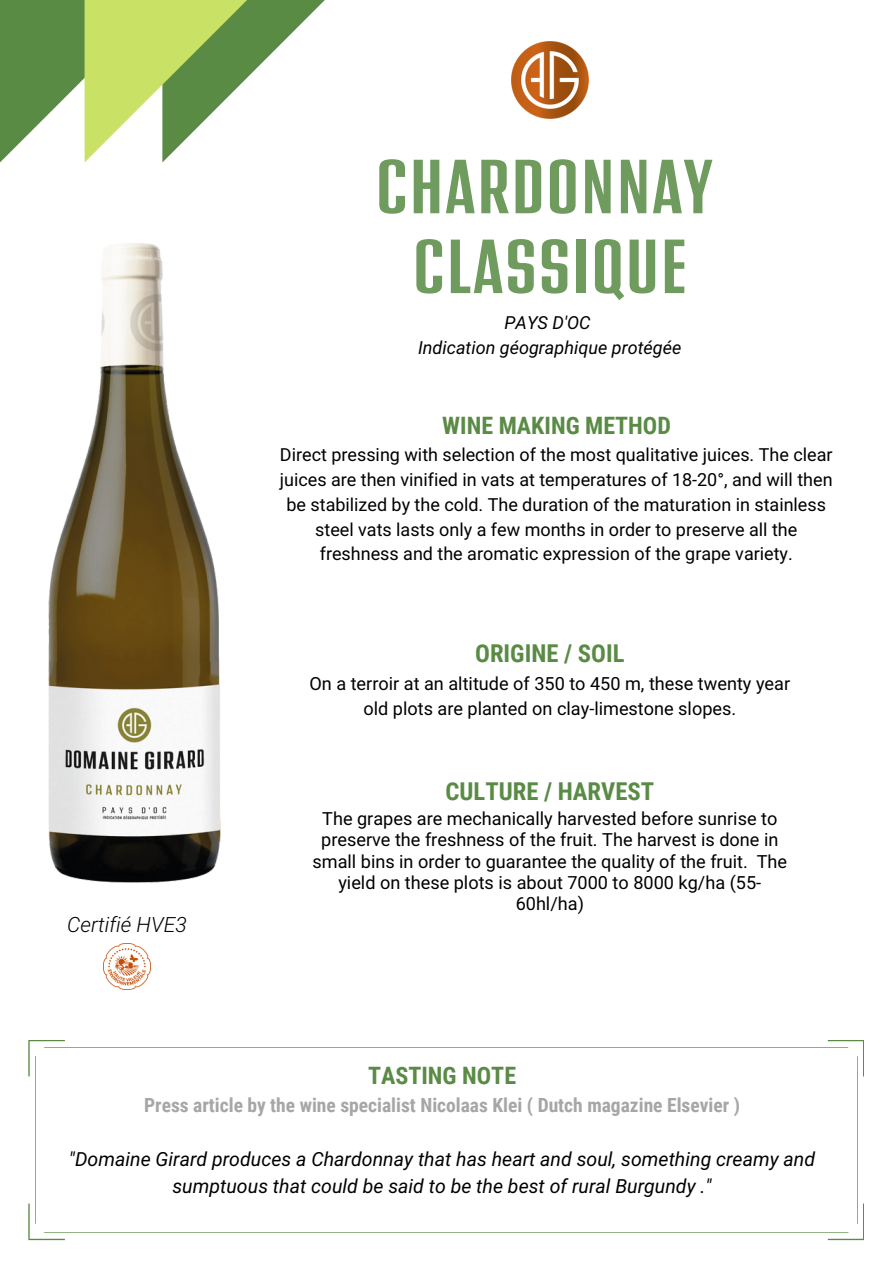
<style>
.page{position:relative;width:893px;height:1264px;background:#fff}
.page>*{position:absolute;margin:0;border:0;box-sizing:border-box;transform-origin:0 0}
.t1{font:600 condensed 76.35px/79.8px "Address Sans Pro";color:#709b5e;text-align:center}
.t2{font:700 24.6px "Roboto Condensed";color:#5a8b45}
.t3{font:700 24px "Roboto Condensed";color:#5a8b45}
.t4{font:italic 300 21px "Roboto";color:#000}
.t5{font:italic 19.5px/27px "Roboto";color:#000;text-align:center}
.t6{font:700 19.5px "Roboto Condensed";color:#a6a6a6}
.t7{font:18.15px/21.3px "Roboto";color:#000;text-align:center}
.t8{font:18px/24.8px "Roboto";color:#000;text-align:center}
.t9{font:italic 18px/24.8px "Roboto";color:#000;text-align:center}
</style>
<div class="page">
<svg style="left:28px;top:1040px;width:836px;height:200px"></svg>
<svg style="left:0;top:0;width:325px;height:162px"></svg>
<svg style="left:85px;top:0;width:162px;height:162px"></svg>
<img style="left:48px;top:243px;width:173px;height:640px">
<img style="left:104px;top:943px;width:46px;height:46px">
<img style="left:511px;top:41px;width:78px;height:78px">
<h1 class="t1" style="left:375px;top:150px;width:339px">CHARDONNAY<br>CLASSIQUE</h1>
<p class="t9" style="left:418px;top:310px;width:265px">PAYS D'OC<br>Indication géographique protégée</p>
<h3 class="t3" style="left:442px;top:412px;width:230px">WINE MAKING METHOD</h3>
<p class="t8" style="left:280px;top:443px;width:554px">Direct pressing with selection of the most qualitative juices. The clear juices are then vinified in vats at temperatures of 18-20°, and will then be stabilized by the cold. The duration of the maturation in stainless steel vats lasts only a few months in order to preserve all the freshness and the aromatic expression of the grape variety.</p>
<p class="t4" style="left:67px;top:913px;width:121px">Certifié HVE3</p>
<h2 class="t2" style="left:475px;top:639px;width:151px">ORIGINE / SOIL</h2>
<p class="t7" style="left:309px;top:671px;width:482px;line-height:24.8px">On a terroir at an altitude of 350 to 450 m, these twenty year old plots are planted on clay-limestone slopes.</p>
<h2 class="t2" style="left:445px;top:777px;width:210px">CULTURE / HARVEST</h2>
<p class="t7" style="left:312px;top:808px;width:476px">The grapes are mechanically harvested before sunrise to preserve the freshness of the fruit. The harvest is done in small bins in order to guarantee the quality of the fruit. The yield on these plots is about 7000 to 8000 kg/ha (55- 60hl/ha)</p>
<h3 class="t3" style="left:368px;top:1061px;width:149px">TASTING NOTE</h3>
<p class="t6" style="left:144px;top:1093px;width:597px">Press article by the wine specialist Nicolaas Klei ( Dutch magazine Elsevier )</p>
<p class="t5" style="left:69px;top:1145px;width:747px">"Domaine Girard produces a Chardonnay that has heart and soul, something creamy and sumptuous that could be said to be the best of rural Burgundy ."</p>
</div>
